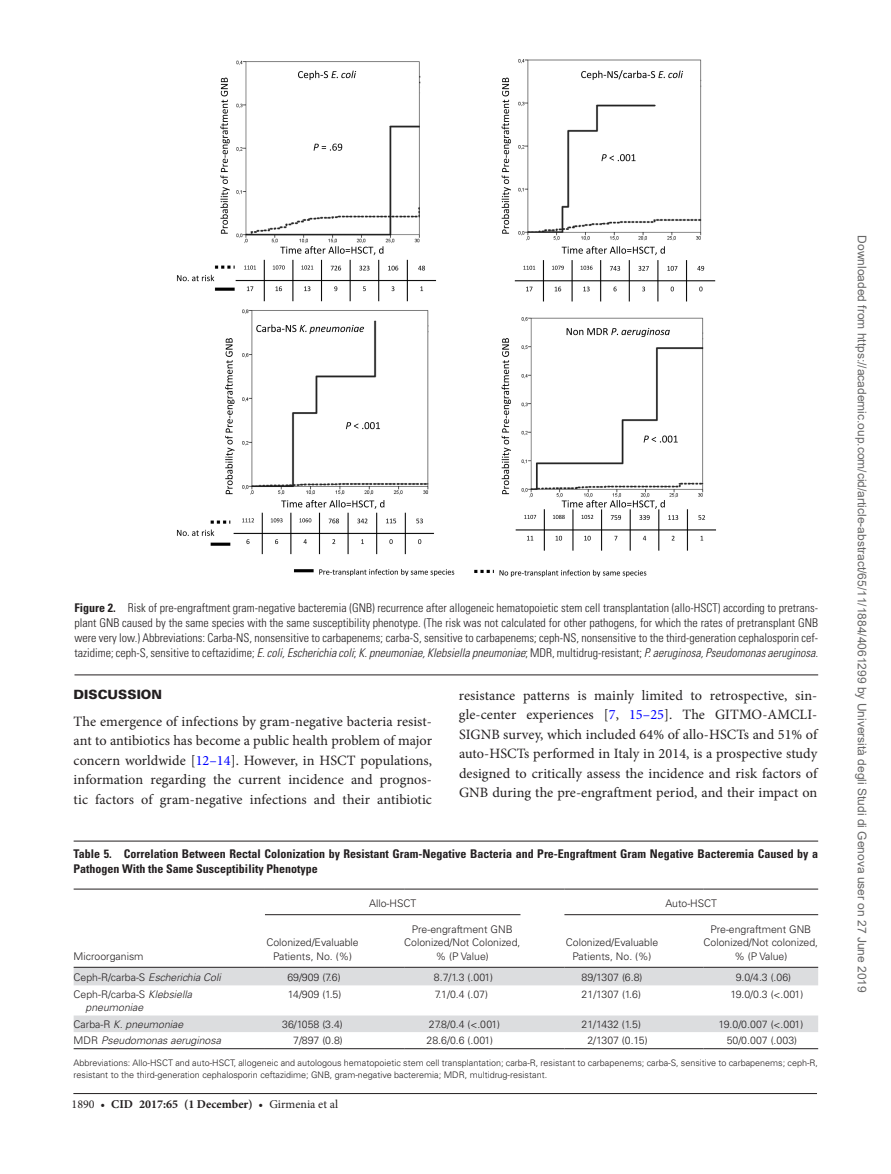
<style>
.page{position:relative;width:891px;height:1174px;background:#fff}
.page>*{position:absolute;margin:0;border:0;box-sizing:border-box;transform-origin:0 0}
.t1{font:14.25px/19.5px "Minion Pro";letter-spacing:.005em;color:#231f20;text-align:justify}
.t2{font:900 12.75px "Univers LT Std";color:#231f20}
.t3{font:300 condensed 12px/15px "Univers LT Std";color:#231f20;text-align:justify}
.t4{font:700 condensed 12px/15px "Univers LT Std";color:#231f20}
.t5{font:12px "Arial";color:#666}
.t6{font:700 12px "Minion Pro";color:#231f20}
.t7{font:300 10.5px/13.5px "Univers LT Std";color:#231f20;text-align:center}
.t8{font:italic 300 10.5px/13.5px "Univers LT Std";color:#231f20}
.t9{font:300 9px/12px "Univers LT Std";color:#231f20}
.s1{font-weight:700}
.s2{font-style:italic}
.s3{color:#00f}
.s4{font-style:normal}
.s5{font-weight:400}
</style>
<div class="page">
<hr style="left:73px;top:1093px;width:744px;height:1px;background:#231f20">
<hr style="left:75px;top:675px;width:743px;height:1px;background:#231f20">
<img style="left:176px;top:59px;width:540px;height:518px">
<hr style="left:74px;top:841px;width:744px;height:1px;background:#231f20">
<svg style="left:74px;top:968px;width:744px;height:64px;fill:#dcdddf"></svg>
<hr style="left:74px;top:889px;width:191px;height:1px;background:#231f20">
<hr style="left:265px;top:889px;width:139px;height:1px;background:#231f20">
<hr style="left:404px;top:889px;width:160px;height:1px;background:#231f20">
<hr style="left:564px;top:889px;width:140px;height:1px;background:#231f20">
<hr style="left:704px;top:889px;width:114px;height:1px;background:#231f20">
<hr style="left:265px;top:967px;width:139px;height:1px;background:#231f20">
<hr style="left:404px;top:967px;width:160px;height:1px;background:#231f20">
<hr style="left:564px;top:967px;width:140px;height:1px;background:#231f20">
<hr style="left:704px;top:967px;width:114px;height:1px;background:#231f20">
<hr style="left:74px;top:967px;width:191px;height:1px;background:#231f20">
<hr style="left:74px;top:1048px;width:191px;height:1px;background:#231f20">
<hr style="left:265px;top:1048px;width:139px;height:1px;background:#231f20">
<hr style="left:404px;top:1048px;width:160px;height:1px;background:#231f20">
<hr style="left:564px;top:1048px;width:140px;height:1px;background:#231f20">
<hr style="left:704px;top:1048px;width:114px;height:1px;background:#231f20">
<hr style="left:265px;top:914px;width:255px;height:1px;background:#231f20">
<hr style="left:564px;top:914px;width:254px;height:1px;background:#231f20">
<p class="t3" style="left:75px;top:600px;width:745px"><span class="s1">Figure 2.</span> Risk of pre-engraftment gram-negative bacteremia (GNB) recurrence after allogeneic hematopoietic stem cell transplantation (allo-HSCT) according to pretrans&shy;plant GNB caused by the same species with the same susceptibility phenotype. (The risk was not calculated for other pathogens, for which the rates of pretransplant GNB were very low.) Abbreviations: Carba-NS, nonsensitive to carbapenems; carba-S, sensitive to carbapenems; ceph-NS, nonsensitive to the third-generation cephalosporin cef&shy;tazidime; ceph-S, sensitive to ceftazidime; <span class="s2">E. coli, Escherichia coli</span>; <span class="s2">K. pneumoniae, Klebsiella pneumoniae</span>; MDR, multidrug-resistant; <span class="s2">P. aeruginosa, Pseudomonas aeruginosa.</span></p>
<p class="t2" style="left:74px;top:686px;width:90px">DISCUSSION</p>
<p class="t1" style="left:74px;top:712px;width:360px">The emergence of infections by gram-negative bacteria resist&shy;ant to antibiotics has become a public health problem of major concern worldwide [<span class="s3">12–14</span>]. However, in HSCT populations, information regarding the current incidence and prognos&shy;tic factors of gram-negative infections and their antibiotic</p>
<p class="t1" style="left:459px;top:686px;width:360px">resistance patterns is mainly limited to retrospective, sin&shy;gle-center experiences [<span class="s3">7</span>, <span class="s3">15–25</span>]. The GITMO-AMCLI-SIGNB survey, which included 64% of allo-HSCTs and 51% of auto-HSCTs performed in Italy in 2014, is a prospective study designed to critically assess the incidence and risk factors of GNB during the pre-engraftment period, and their impact on</p>
<p class="t4" style="left:74px;top:846px;width:746px">Table 5. Correlation Between Rectal Colonization by Resistant Gram-Negative Bacteria and Pre-Engraftment Gram Negative Bacteremia Caused by a<br>Pathogen With the Same Susceptibility Phenotype</p>
<p class="t7" style="left:74px;top:949px;width:72px">Microorganism</p>
<p class="t7" style="left:266px;top:936px;width:94px">Colonized/Evaluable<br>Patients, No. (%)</p>
<p class="t7" style="left:369px;top:897px;width:49px">Allo-HSCT</p>
<p class="t7" style="left:665px;top:897px;width:53px">Auto-HSCT</p>
<p class="t7" style="left:404px;top:922px;width:118px">Pre-engraftment GNB<br>Colonized/Not Colonized, % (P Value)</p>
<p class="t7" style="left:566px;top:936px;width:94px">Colonized/Evaluable<br>Patients, No. (%)</p>
<p class="t7" style="left:704px;top:922px;width:116px">Pre-engraftment GNB<br>Colonized/Not colonized, % (P Value)</p>
<p class="t8" style="left:74px;top:971px;width:149px"><span class="s4">Ceph-R/carba-S</span> Escherichia Coli</p>
<p class="t7" style="left:287px;top:970px;width:55px">69/909 (7.6)</p>
<p class="t7" style="left:434px;top:970px;width:61px">8.7/1.3 (.001)</p>
<p class="t7" style="left:582px;top:970px;width:62px">89/1307 (6.8)</p>
<p class="t7" style="left:736px;top:970px;width:57px">9.0/4.3 (.06)</p>
<p class="t8" style="left:86px;top:987px;width:108px;text-indent:-12px"><span class="s4">Ceph-R/carba-S</span> Klebsiella pneumoniae</p>
<p class="t7" style="left:288px;top:987px;width:55px">14/909 (1.5)</p>
<p class="t7" style="left:435px;top:987px;width:55px">7.1/0.4 (.07)</p>
<p class="t7" style="left:582px;top:987px;width:61px">21/1307 (1.6)</p>
<p class="t7" style="left:730px;top:987px;width:74px">19.0/0.3 (&lt;.001)</p>
<p class="t8" style="left:74px;top:1017px;width:111px"><span class="s4">Carba-R</span> K. pneumoniae</p>
<p class="t7" style="left:282px;top:1017px;width:62px">36/1058 (3.4)</p>
<p class="t7" style="left:429px;top:1017px;width:73px">27.8/0.4 (&lt;.001)</p>
<p class="t7" style="left:582px;top:1017px;width:61px">21/1432 (1.5)</p>
<p class="t7" style="left:718px;top:1017px;width:86px">19.0/0.007 (&lt;.001)</p>
<p class="t8" style="left:74px;top:1034px;width:149px"><span class="s4">MDR</span> Pseudomonas aeruginosa</p>
<p class="t7" style="left:293px;top:1034px;width:51px">7/897 (0.8)</p>
<p class="t7" style="left:427px;top:1034px;width:68px">28.6/0.6 (.001)</p>
<p class="t7" style="left:587px;top:1034px;width:62px">2/1307 (0.15)</p>
<p class="t7" style="left:727px;top:1034px;width:72px">50/0.007 (.003)</p>
<p class="t9" style="left:74px;top:1056px;width:746px">Abbreviations: Allo-HSCT and auto-HSCT, allogeneic and autologous hematopoietic stem cell transplantation; carba-R, resistant to carbapenems; carba-S, sensitive to carbapenems; ceph-R, resistant to the third-generation cephalosporin ceftazidime; GNB, gram-negative bacteremia; MDR, multidrug-resistant.</p>
<p class="t6" style="left:72px;top:1095px;width:268px"><span class="s5">1890 •</span> CID 2017:65 (1 December) <span class="s5">• Girmenia et al</span></p>
<p class="t5" style="left:866px;top:235px;width:759px;rotate:90deg">Downloaded from https://academic.oup.com/cid/article-abstract/65/11/1884/4061299 by Università degli Studi di Genova user on 27 June 2019</p>
</div>
